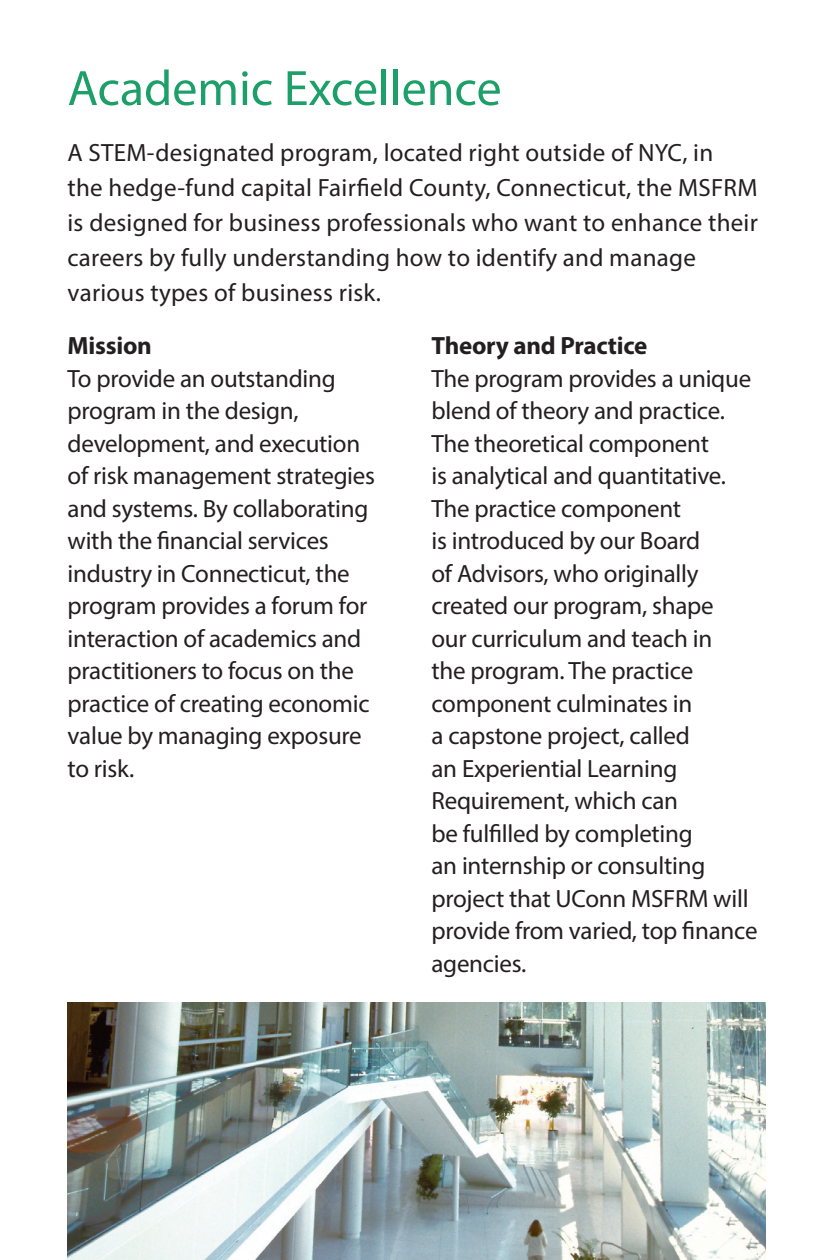
<style>
.page{position:relative;width:833px;height:1260px;background:#fff}
.page>*{position:absolute;margin:0;border:0;box-sizing:border-box;transform-origin:0 0}
.t1{font:50px "Myriad Pro";color:#1d9f69}
.t2{font:25px/32.5px "Myriad Pro";letter-spacing:-.01em;color:#231f20}
.t3{font:25px/35px "Myriad Pro";letter-spacing:.01em;color:#231f20}
.s1{font-weight:700}
</style>
<div class="page">
<img style="left:68px;top:1002px;width:697px;height:258px">
<p class="t1" style="left:68px;top:57px;width:435px">Academic Excellence</p>
<p class="t3" style="left:68px;top:134px;width:691px">A STEM-designated program, located right outside of NYC, in<br>the hedge-fund capital Fairfield County, Connecticut, the MSFRM is designed for business professionals who want to enhance their careers by fully understanding how to identify and manage various types of business risk.</p>
<p class="t2" style="left:68px;top:329px;width:309px"><span class="s1">Mission<br></span>To provide an outstanding program in the design, development, and execution of risk management strategies and systems. By collaborating with the financial services industry in Connecticut, the program provides a forum for interaction of academics and practitioners to focus on the practice of creating economic value by managing exposure to risk.</p>
<p class="t2" style="left:431px;top:329px;width:327px"><span class="s1">Theory and Practice<br></span>The program provides a unique blend of theory and practice.<br>The theoretical component<br>is analytical and quantitative.<br>The practice component<br>is introduced by our Board<br>of Advisors, who originally created our program, shape<br>our curriculum and teach in<br>the program. The practice component culminates in<br>a capstone project, called<br>an Experiential Learning<br>Requirement, which can<br>be fulfilled by completing<br>an internship or consulting project that UConn MSFRM will provide from varied, top finance agencies.</p>
</div>
